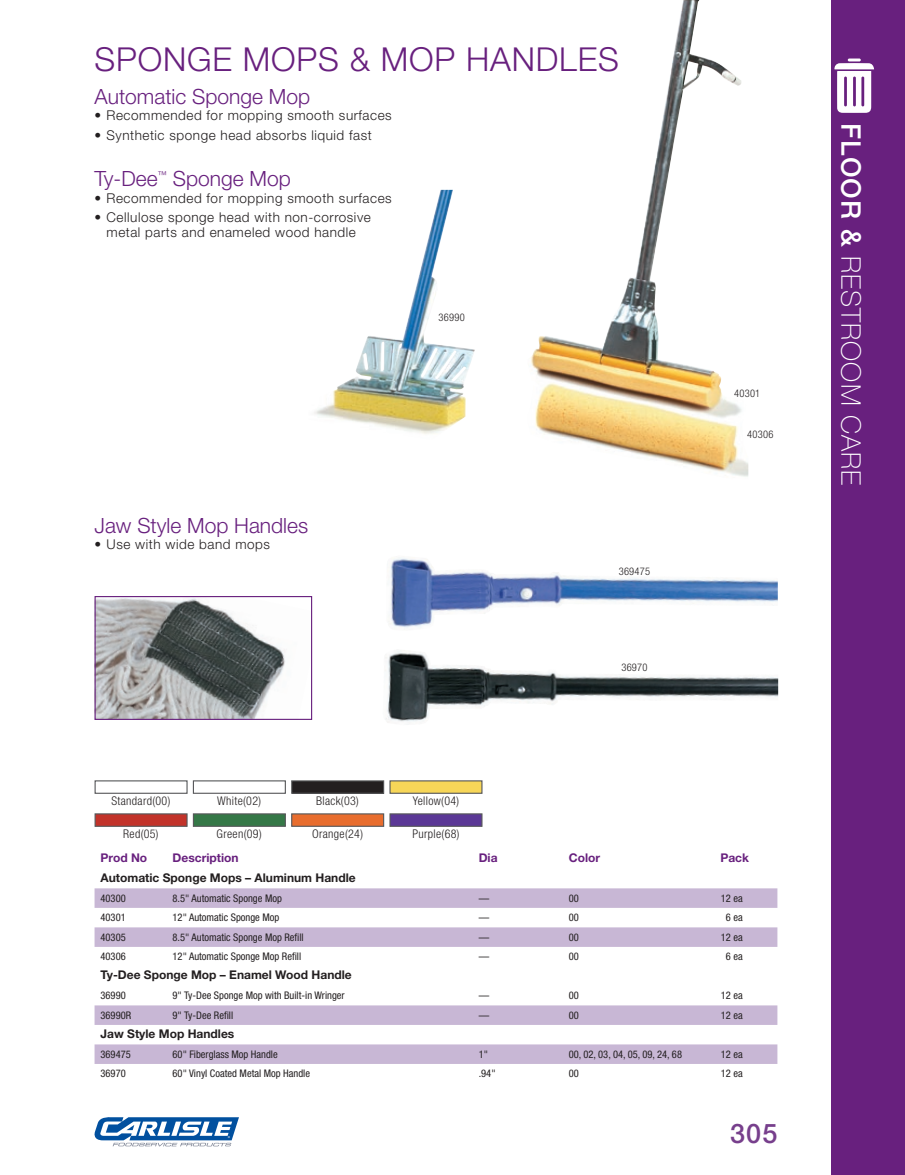
<style>
.page{position:relative;width:905px;height:1175px;background:#fff}
.page>*{position:absolute;margin:0;border:0;box-sizing:border-box;transform-origin:0 0}
.t1{font:300 33px "Helvetica Neue LT Std";letter-spacing:.025em;color:#68207e}
.t2{font:100 27px "Helvetica Neue LT Std";letter-spacing:.04em;color:#fff}
.t3{font:500 27px "Helvetica Neue LT Std";color:#773f8c}
.t4{font:300 21px "Helvetica Neue LT Std";color:#68207e}
.t5{font:300 13.5px/15px "Helvetica Neue LT Std";letter-spacing:.04em;color:#231f20;text-align:center}
.t6{font:700 12px "Helvetica Neue LT Std";color:#231f20}
.t7{font:300 condensed 12px "Helvetica Neue LT Std";letter-spacing:.03em;color:#231f20}
.t8{font:700 12px "Helvetica Neue LT Std";color:#68207e}
.t9{font:condensed 10.5px "Helvetica Neue LT Std";color:#231f20}
.t10{font:300 condensed 10.5px "Helvetica Neue LT Std";letter-spacing:.025em;color:#231f20}
.s1{font-weight:500}
</style>
<div class="page">
<img style="left:530px;top:0;width:218px;height:477px">
<img style="left:314px;top:190px;width:161px;height:244px">
<img style="left:389px;top:558px;width:306px;height:70px">
<img style="left:385px;top:650px;width:181px;height:73px">
<svg style="left:94px;top:888px;width:683px;height:176px"></svg>
<div style="left:94px;top:780px;width:94px;height:14px;background:#fff;border:1px solid #57585a"></div>
<div style="left:193px;top:780px;width:93px;height:14px;background:#fff;border:1px solid #57585a"></div>
<div style="left:292px;top:781px;width:91px;height:12px;background:#231f20"></div>
<div style="left:291px;top:780px;width:93px;height:14px;border:1px solid #57585a"></div>
<div style="left:389px;top:780px;width:93px;height:14px;background:#f7d658;border:1px solid #57585a"></div>
<div style="left:94px;top:813px;width:94px;height:13px;background:#c2332a;border:1px solid #57585a"></div>
<div style="left:193px;top:813px;width:93px;height:13px;background:#357847;border:1px solid #57585a"></div>
<div style="left:291px;top:813px;width:93px;height:13px;background:#e86d2e;border:1px solid #57585a"></div>
<div style="left:389px;top:813px;width:93px;height:13px;background:#5b3896;border:1px solid #57585a"></div>
<img style="left:96px;top:598px;width:189px;height:120px">
<div style="left:94px;top:596px;width:218px;height:124px;border:1px solid #68207e"></div>
<div style="left:831px;top:0;width:73px;height:1174px;background:#68207e"></div>
<svg style="left:834px;top:59px;width:40px;height:54px"></svg>
<svg style="left:94px;top:1117px;width:145px;height:29px"></svg>
<h1 class="t1" style="left:94px;top:39px;width:526px">SPONGE MOPS &amp; MOP HANDLES</h1>
<h3 class="t4" style="left:94px;top:83px;width:217px">Automatic Sponge Mop</h3>
<p class="t5" style="left:94px;top:107px;width:299px">• Recommended for mopping smooth surfaces</p>
<p class="t5" style="left:94px;top:127px;width:279px">• Synthetic sponge head absorbs liquid fast</p>
<h3 class="t4" style="left:94px;top:166px;width:198px">Ty-Dee<sup>™</sup> Sponge Mop</h3>
<p class="t5" style="left:94px;top:190px;width:299px">• Recommended for mopping smooth surfaces</p>
<p class="t5" style="left:94px;top:209px;width:278px">• Cellulose sponge head with non-corrosive metal parts and enameled wood handle</p>
<h3 class="t4" style="left:94px;top:512px;width:215px">Jaw Style Mop Handles</h3>
<p class="t5" style="left:94px;top:536px;width:177px">• Use with wide band mops</p>
<p class="t10" style="left:438px;top:311px;width:28px">36990</p>
<p class="t7" style="left:111px;top:794px;width:61px">Standard(00)</p>
<p class="t7" style="left:217px;top:794px;width:45px">White(02)</p>
<p class="t7" style="left:316px;top:794px;width:44px">Black(03)</p>
<p class="t7" style="left:412px;top:794px;width:48px">Yellow(04)</p>
<p class="t7" style="left:123px;top:827px;width:37px">Red(05)</p>
<p class="t7" style="left:217px;top:827px;width:47px">Green(09)</p>
<p class="t7" style="left:312px;top:827px;width:52px">Orange(24)</p>
<p class="t7" style="left:412px;top:827px;width:49px">Purple(68)</p>
<p class="t10" style="left:618px;top:566px;width:33px">369475</p>
<p class="t10" style="left:621px;top:661px;width:28px">36970</p>
<p class="t10" style="left:734px;top:387px;width:28px">40301</p>
<p class="t10" style="left:747px;top:428px;width:28px">40306</p>
<p class="t8" style="left:100px;top:850px;width:48px">Prod No</p>
<p class="t8" style="left:172px;top:850px;width:67px">Description</p>
<p class="t8" style="left:478px;top:850px;width:20px">Dia</p>
<p class="t8" style="left:568px;top:850px;width:33px">Color</p>
<p class="t8" style="left:720px;top:850px;width:30px">Pack</p>
<p class="t6" style="left:100px;top:870px;width:257px">Automatic Sponge Mops – Aluminum Handle</p>
<p class="t9" style="left:100px;top:892px;width:27px">40300</p>
<p class="t9" style="left:172px;top:892px;width:111px">8.5" Automatic Sponge Mop</p>
<p class="t9" style="left:478px;top:892px;width:12px">—</p>
<p class="t9" style="left:568px;top:892px;width:12px">00</p>
<p class="t9" style="left:720px;top:892px;width:23px">12 ea</p>
<p class="t9" style="left:100px;top:911px;width:27px">40301</p>
<p class="t9" style="left:172px;top:911px;width:108px">12" Automatic Sponge Mop</p>
<p class="t9" style="left:478px;top:911px;width:12px">—</p>
<p class="t9" style="left:568px;top:911px;width:12px">00</p>
<p class="t9" style="left:725px;top:911px;width:18px">6 ea</p>
<p class="t9" style="left:100px;top:931px;width:27px">40305</p>
<p class="t9" style="left:172px;top:931px;width:133px">8.5" Automatic Sponge Mop Refill</p>
<p class="t9" style="left:478px;top:931px;width:12px">—</p>
<p class="t9" style="left:568px;top:931px;width:12px">00</p>
<p class="t9" style="left:720px;top:931px;width:23px">12 ea</p>
<p class="t9" style="left:100px;top:950px;width:27px">40306</p>
<p class="t9" style="left:172px;top:950px;width:130px">12" Automatic Sponge Mop Refill</p>
<p class="t9" style="left:478px;top:950px;width:12px">—</p>
<p class="t9" style="left:568px;top:950px;width:12px">00</p>
<p class="t9" style="left:725px;top:950px;width:18px">6 ea</p>
<p class="t6" style="left:100px;top:967px;width:253px">Ty-Dee Sponge Mop – Enamel Wood Handle</p>
<p class="t9" style="left:100px;top:989px;width:27px">36990</p>
<p class="t9" style="left:172px;top:989px;width:173px">9" Ty-Dee Sponge Mop with Built-in Wringer</p>
<p class="t9" style="left:478px;top:989px;width:12px">—</p>
<p class="t9" style="left:568px;top:989px;width:12px">00</p>
<p class="t9" style="left:720px;top:989px;width:23px">12 ea</p>
<p class="t9" style="left:100px;top:1009px;width:32px">36990R</p>
<p class="t9" style="left:172px;top:1009px;width:62px">9" Ty-Dee Refill</p>
<p class="t9" style="left:478px;top:1009px;width:12px">—</p>
<p class="t9" style="left:568px;top:1009px;width:12px">00</p>
<p class="t9" style="left:720px;top:1009px;width:23px">12 ea</p>
<p class="t6" style="left:100px;top:1026px;width:135px">Jaw Style Mop Handles</p>
<p class="t9" style="left:100px;top:1048px;width:32px">369475</p>
<p class="t9" style="left:172px;top:1048px;width:107px">60" Fiberglass Mop Handle</p>
<p class="t9" style="left:478px;top:1048px;width:11px">1"</p>
<p class="t9" style="left:568px;top:1048px;width:115px">00, 02, 03, 04, 05, 09, 24, 68</p>
<p class="t9" style="left:720px;top:1048px;width:23px">12 ea</p>
<p class="t9" style="left:100px;top:1067px;width:27px">36970</p>
<p class="t9" style="left:172px;top:1067px;width:139px">60" Vinyl Coated Metal Mop Handle</p>
<p class="t9" style="left:478px;top:1067px;width:18px">.94"</p>
<p class="t9" style="left:568px;top:1067px;width:12px">00</p>
<p class="t9" style="left:720px;top:1067px;width:23px">12 ea</p>
<h2 class="t3" style="left:730px;top:1117px;width:49px">305</h2>
<h2 class="t2" style="left:866px;top:123px;width:364px;rotate:90deg"><span class="s1">FLOOR &amp;</span> RESTROOM CARE</h2>
</div>
